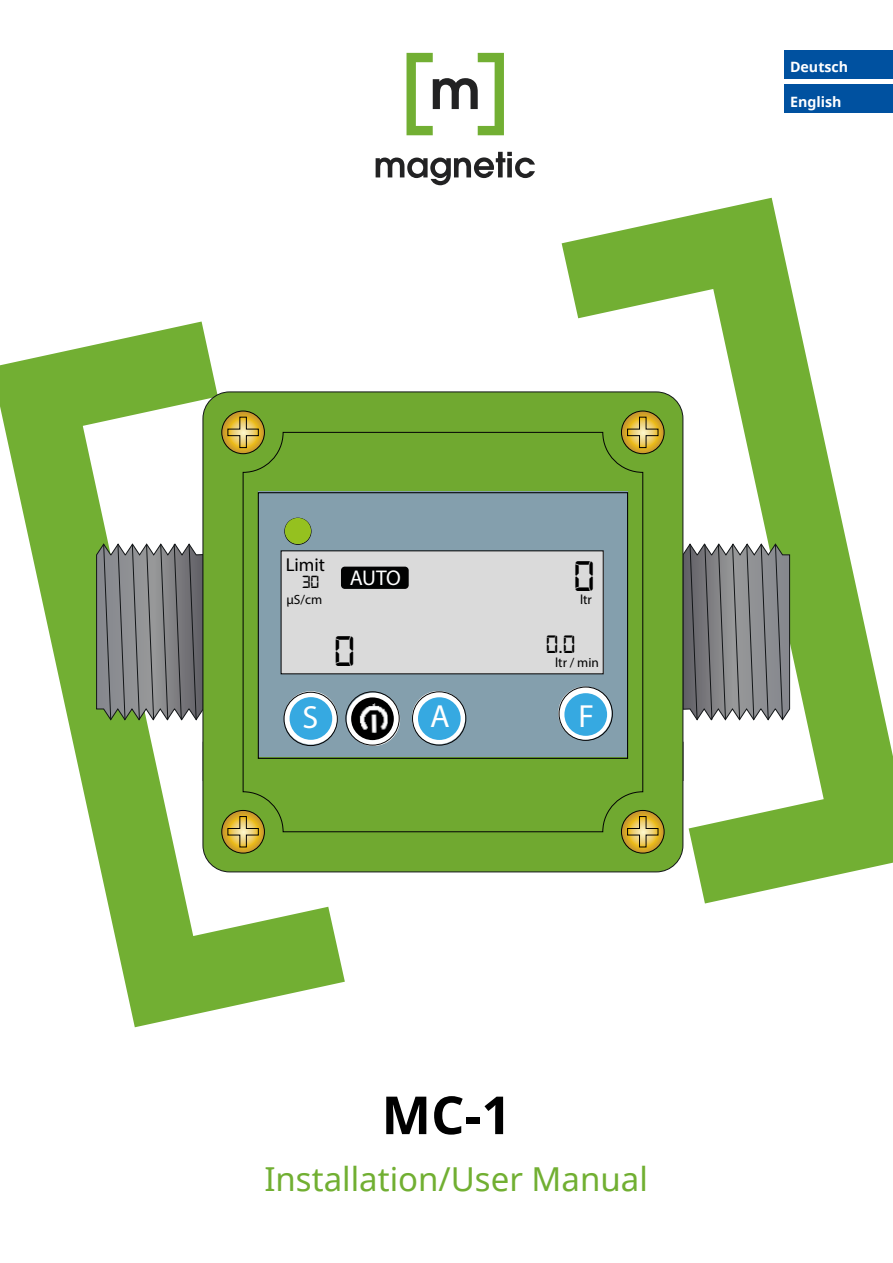
<style>
.page{position:relative;width:893px;height:1263px;background:#fff}
.page>*{position:absolute;margin:0;border:0;box-sizing:border-box;transform-origin:0 0}
.t1{font:700 52.5px "Noto Sans";color:#000}
.t2{font:45.45px "Digital 7";color:#000}
.t3{font:33px "Noto Sans";color:#71af32}
.t4{font:32.1px "Myriad Pro";color:#fff}
.t5{font:26.7px "Digital 7";color:#000}
.t6{font:21.45px "Myriad Pro";color:#fff}
.t7{font:18.75px "Myriad Pro";color:#000}
.t8{font:18.75px "Digital 7";color:#000}
.t9{font:700 14.25px "Noto Sans";color:#fff}
.t10{font:13.35px "Myriad Pro";color:#000}
</style>
<div class="page">
<div style="left:784px;top:50px;width:109px;height:29px;background:#0051a0"></div>
<svg style="left:0;top:321px;width:345px;height:706px"></svg>
<svg style="left:562px;top:198px;width:331px;height:705px"></svg>
<svg style="left:406px;top:53px;width:98px;height:82px"></svg>
<svg style="left:376px;top:152px;width:159px;height:33px"></svg>
<div style="left:784px;top:85px;width:109px;height:28px;background:#0051a0"></div>
<svg style="left:96px;top:542px;width:106px;height:179px;background:#808282"></svg>
<svg style="left:683px;top:542px;width:107px;height:179px;background:#818284"></svg>
<div style="left:203px;top:392px;width:480px;height:480px;background:#70a930;border-radius:27px"></div>
<svg style="left:222px;top:411px;width:42px;height:43px"></svg>
<div style="left:221px;top:411px;width:44px;height:43px;border:1px solid #020203;border-radius:50%"></div>
<svg style="left:227px;top:416px;width:32px;height:32px"></svg>
<svg style="left:222px;top:810px;width:42px;height:43px"></svg>
<div style="left:221px;top:810px;width:44px;height:43px;border:1px solid #020203;border-radius:50%"></div>
<svg style="left:227px;top:816px;width:32px;height:32px"></svg>
<svg style="left:621px;top:411px;width:43px;height:43px"></svg>
<div style="left:621px;top:411px;width:44px;height:43px;border:1px solid #020203;border-radius:50%"></div>
<svg style="left:627px;top:416px;width:32px;height:32px"></svg>
<svg style="left:621px;top:810px;width:43px;height:43px"></svg>
<div style="left:621px;top:810px;width:44px;height:43px;border:1px solid #020203;border-radius:50%"></div>
<svg style="left:627px;top:816px;width:32px;height:32px"></svg>
<div style="left:258px;top:491px;width:370px;height:265px;background:#849fad"></div>
<div style="left:258px;top:492px;width:370px;height:267px;border:1px solid #020203"></div>
<svg style="left:284px;top:691px;width:54px;height:53px"></svg>
<div style="left:284px;top:692px;width:54px;height:54px;border:1px solid #020203;border-radius:50%"></div>
<svg style="left:347px;top:693px;width:53px;height:53px"></svg>
<div style="left:345px;top:691px;width:55px;height:55px;border:1px solid #020203;border-radius:50%"></div>
<svg style="left:412px;top:691px;width:53px;height:53px"></svg>
<div style="left:412px;top:691px;width:54px;height:55px;border:1px solid #020203;border-radius:50%"></div>
<svg style="left:558px;top:686px;width:54px;height:54px"></svg>
<div style="left:559px;top:686px;width:54px;height:55px;border:1px solid #020203;border-radius:50%"></div>
<div style="left:290px;top:697px;width:42px;height:43px;background:#36a9e1;border-radius:50%"></div>
<div style="left:351px;top:697px;width:43px;height:43px;background:#000;border-radius:50%"></div>
<div style="left:418px;top:697px;width:43px;height:43px;background:#36a9e1;border-radius:50%"></div>
<div style="left:564px;top:693px;width:43px;height:43px;background:#36a9e1;border-radius:50%"></div>
<div style="left:284px;top:518px;width:27px;height:27px;border:1px solid #020203;border-radius:50%"></div>
<div style="left:285px;top:518px;width:26px;height:26px;background:#95c11f;border-radius:50%"></div>
<div style="left:281px;top:551px;width:322px;height:123px;background:#dadada"></div>
<img style="left:357px;top:703px;width:31px;height:30px">
<div style="left:341px;top:567px;width:68px;height:22px;background:#010202;border-radius:4px"></div>
<p class="t9" style="left:790px;top:57px;width:60px">Deutsch</p>
<p class="t9" style="left:790px;top:91px;width:53px">English</p>
<p class="t7" style="left:286px;top:553px;width:41px">Limit</p>
<p class="t8" style="left:302px;top:573px;width:19px">30</p>
<p class="t10" style="left:287px;top:591px;width:37px">µS/cm</p>
<p class="t6" style="left:350px;top:565px;width:53px">AUTO</p>
<h2 class="t2" style="left:573px;top:556px;width:23px">0</h2>
<p class="t10" style="left:580px;top:591px;width:13px">ltr</p>
<h2 class="t2" style="left:334px;top:631px;width:23px">0</h2>
<p class="t5" style="left:546px;top:632px;width:31px">0.0</p>
<p class="t10" style="left:555px;top:654px;width:45px">ltr / min</p>
<p class="t4" style="left:303px;top:697px;width:17px">S</p>
<p class="t4" style="left:430px;top:696px;width:21px">A</p>
<p class="t4" style="left:578px;top:696px;width:17px">F</p>
<h1 class="t1" style="left:382px;top:1078px;width:131px">MC-1</h1>
<p class="t3" style="left:264px;top:1156px;width:385px">Installation/User Manual</p>
</div>
